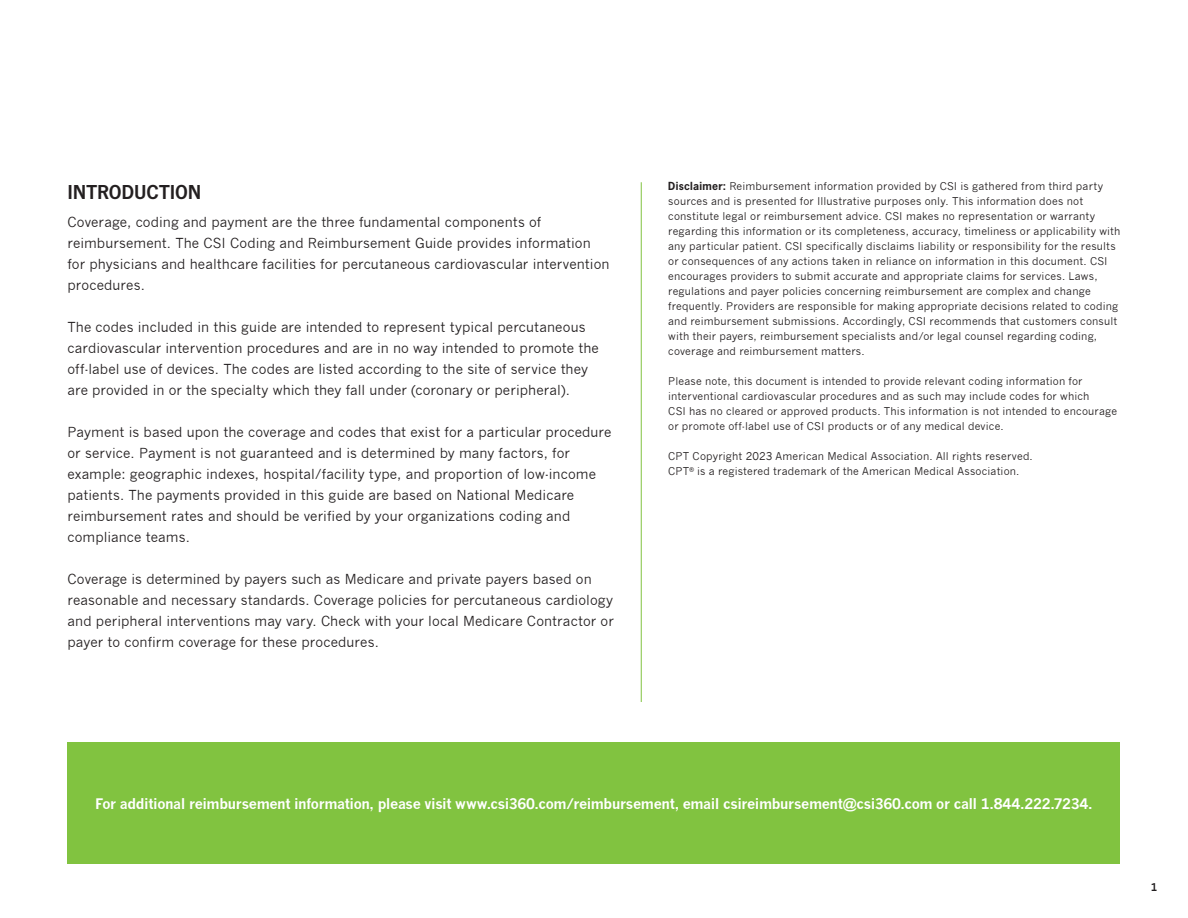
<style>
.page{position:relative;width:1188px;height:918px;background:#fff}
.page>*{position:absolute;margin:0;border:0;box-sizing:border-box;transform-origin:0 0}
.body_bullets{font:600 21px "News Gothic FS";letter-spacing:-.005em;color:#231f20}
.body_bullets-2{font:700 14.25px "News Gothic";letter-spacing:-.025em;color:#fff}
.body_bullets-3{font:13.5px/21px "News Gothic";letter-spacing:.005em;color:#231f20}
.body_Copy{font:10.5px/15px "News Gothic";letter-spacing:.015em;color:#231f20}
.body_bullets-4{font:700 10.5px "News Gothic";color:#231f20}
.s1{font-family:"News Gothic Std";font-weight:700}
</style>
<div class="page">
<div style="left:68px;top:742px;width:1052px;height:122px;background:#81c340"></div>
<hr style="left:641px;top:182px;width:1px;height:520px;background:#81c340">
<p class="body_bullets" style="left:68px;top:180px;width:136px">INTRODUCTION</p>
<p class="body_bullets-3" style="left:68px;top:211px;width:544px">Coverage, coding and payment are the three fundamental components of reimbursement. The CSI Coding and Reimbursement Guide provides information for physicians and healthcare facilities for percutaneous cardiovascular intervention procedures.</p>
<p class="body_bullets-3" style="left:68px;top:316px;width:533px">The codes included in this guide are intended to represent typical percutaneous cardiovascular intervention procedures and are in no way intended to promote the off-label use of devices. The codes are listed according to the site of service they are provided in or the specialty which they fall under (coronary or peripheral).</p>
<p class="body_bullets-3" style="left:68px;top:421px;width:545px">Payment is based upon the coverage and codes that exist for a particular procedure or service. Payment is not guaranteed and is determined by many factors, for example: geographic indexes, hospital/facility type, and proportion of low-income patients. The payments provided in this guide are based on National Medicare reimbursement rates and should be verified by your organizations coding and compliance teams.</p>
<p class="body_bullets-3" style="left:68px;top:569px;width:548px">Coverage is determined by payers such as Medicare and private payers based on reasonable and necessary standards. Coverage policies for percutaneous cardiology and peripheral interventions may vary. Check with your local Medicare Contractor or payer to confirm coverage for these procedures.</p>
<p class="body_Copy" style="left:668px;top:179px;width:454px"><span class="s1">Disclaimer:</span> Reimbursement information provided by CSI is gathered from third party sources and is presented for Illustrative purposes only. This information does not constitute legal or reimbursement advice. CSI makes no representation or warranty regarding this information or its completeness, accuracy, timeliness or applicability with any particular patient. CSI specifically disclaims liability or responsibility for the results or consequences of any actions taken in reliance on information in this document. CSI encourages providers to submit accurate and appropriate claims for services. Laws, regulations and payer policies concerning reimbursement are complex and change frequently. Providers are responsible for making appropriate decisions related to coding and reimbursement submissions. Accordingly, CSI recommends that customers consult with their payers, reimbursement specialists and/or legal counsel regarding coding, coverage and reimbursement matters.</p>
<p class="body_Copy" style="left:668px;top:374px;width:450px">Please note, this document is intended to provide relevant coding information for interventional cardiovascular procedures and as such may include codes for which<br>CSI has no cleared or approved products. This information is not intended to encourage or promote off-label use of CSI products or of any medical device.</p>
<p class="body_Copy" style="left:668px;top:449px;width:366px">CPT Copyright 2023 American Medical Association. All rights reserved.</p>
<p class="body_Copy" style="left:668px;top:464px;width:353px">CPT<sup>®</sup> is a registered trademark of the American Medical Association.</p>
<p class="body_bullets-2" style="left:95px;top:795px;width:999px">For additional reimbursement information, please visit www.csi360.com/reimbursement, email csireimbursement@csi360.com or call 1.844.222.7234.</p>
<p class="body_bullets-4" style="left:1151px;top:881px;width:8px">1</p>
</div>
